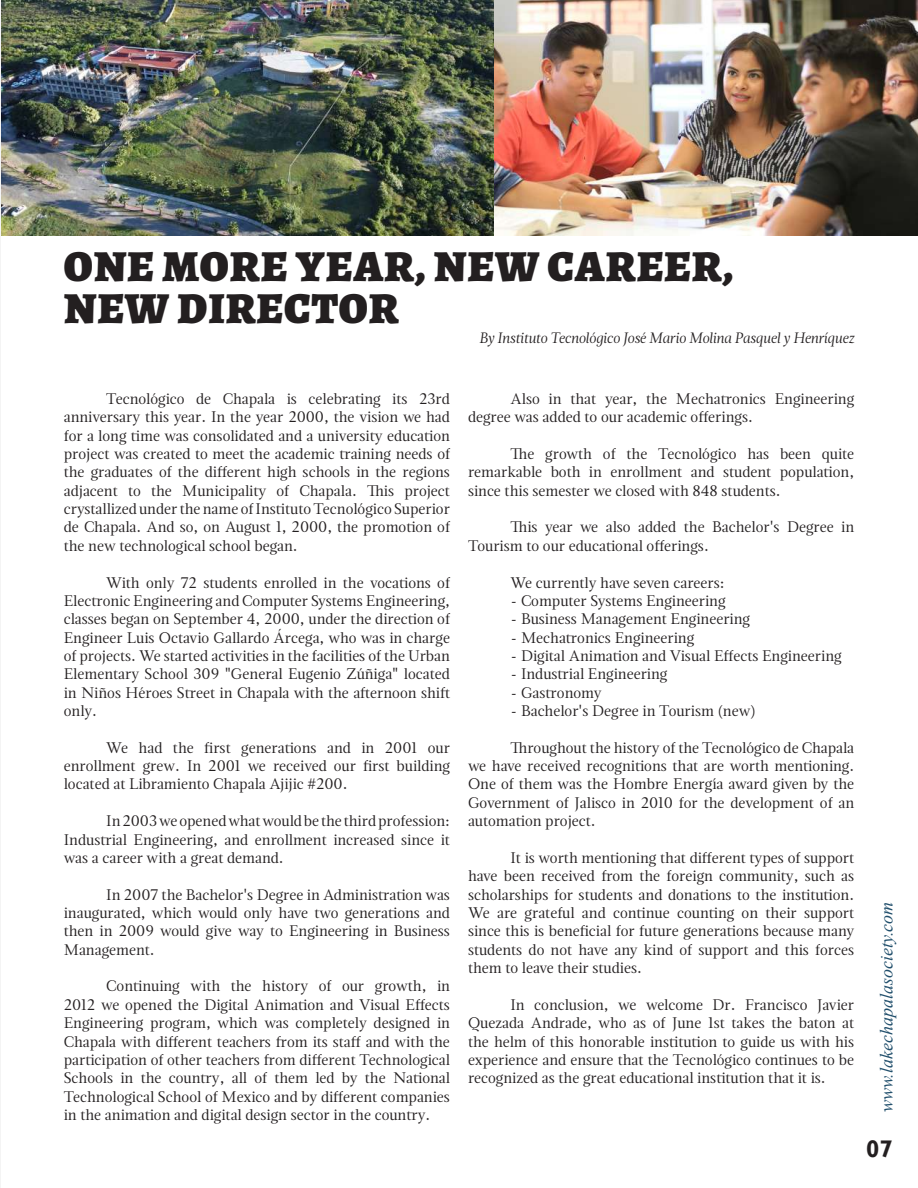
<style>
.page{position:relative;width:918px;height:1188px;background:#fff}
.page>*{position:absolute;margin:0;border:0;box-sizing:border-box;transform-origin:0 0}
.t1{font:900 44.25px/42px "Alegreya";letter-spacing:.02em;color:#231f20}
.t2{font:700 24px "Gill Sans";color:#231f20}
.t3{font:italic 18px "Times New Roman";color:#214f6c}
.t4{font:15.3px/18.3px "Magneta";color:#231f20;text-align:justify}
.t5{font:italic 15px "Magneta";color:#231f20}
</style>
<div class="page">
<hr style="left:0;top:0;width:1px;height:1188px;background:#231f20">
<img style="left:2px;top:0;width:916px;height:236px">
<h1 class="t1" style="left:64px;top:245px;width:671px">ONE MORE YEAR, NEW CAREER,<br>NEW DIRECTOR</h1>
<p class="t5" style="left:479px;top:327px;width:377px">By Instituto Tecnológico José Mario Molina Pasquel y Henríquez</p>
<p class="t4" style="left:64px;top:389px;width:388px;text-indent:43px">Tecnológico de Chapala is celebrating its 23rd anniversary this year. In the year 2000, the vision we had for a long time was consolidated and a university education project was created to meet the academic training needs of the graduates of the different high schools in the regions adjacent to the Municipality of Chapala. This project crystallized under the name of Instituto Tecnológico Superior de Chapala. And so, on August 1, 2000, the promotion of the new technological school began.</p>
<p class="t4" style="left:64px;top:573px;width:388px;text-indent:43px">With only 72 students enrolled in the vocations of Electronic Engineering and Computer Systems Engineering, classes began on September 4, 2000, under the direction of Engineer Luis Octavio Gallardo Árcega, who was in charge of projects. We started activities in the facilities of the Urban Elementary School 309 "General Eugenio Zúñiga" located in Niños Héroes Street in Chapala with the afternoon shift only.</p>
<p class="t4" style="left:64px;top:738px;width:388px;text-indent:43px">We had the first generations and in 2001 our enrollment grew. In 2001 we received our first building located at Libramiento Chapala Ajijic #200.</p>
<p class="t4" style="left:64px;top:812px;width:388px;text-indent:43px">In 2003 we opened what would be the third profession:<br>Industrial Engineering, and enrollment increased since it was a career with a great demand.</p>
<p class="t4" style="left:64px;top:885px;width:388px;text-indent:43px">In 2007 the Bachelor's Degree in Administration was inaugurated, which would only have two generations and then in 2009 would give way to Engineering in Business Management.</p>
<p class="t4" style="left:64px;top:977px;width:388px;text-indent:43px">Continuing with the history of our growth, in 2012 we opened the Digital Animation and Visual Effects Engineering program, which was completely designed in Chapala with different teachers from its staff and with the participation of other teachers from different Technological Schools in the country, all of them led by the National Technological School of Mexico and by different companies in the animation and digital design sector in the country.</p>
<p class="t4" style="left:468px;top:389px;width:388px;text-indent:43px">Also in that year, the Mechatronics Engineering degree was added to our academic offerings.</p>
<p class="t4" style="left:468px;top:444px;width:388px;text-indent:43px">The growth of the Tecnológico has been quite remarkable both in enrollment and student population, since this semester we closed with 848 students.</p>
<p class="t4" style="left:468px;top:518px;width:388px;text-indent:43px">This year we also added the Bachelor's Degree in<br>Tourism to our educational offerings.</p>
<p class="t4" style="left:511px;top:573px;width:216px">We currently have seven careers:</p>
<p class="t4" style="left:511px;top:591px;width:217px">- Computer Systems Engineering</p>
<p class="t4" style="left:511px;top:610px;width:241px">- Business Management Engineering</p>
<p class="t4" style="left:511px;top:628px;width:185px">- Mechatronics Engineering</p>
<p class="t4" style="left:511px;top:646px;width:333px">- Digital Animation and Visual Effects Engineering</p>
<p class="t4" style="left:511px;top:665px;width:158px">- Industrial Engineering</p>
<p class="t4" style="left:511px;top:683px;width:92px">- Gastronomy</p>
<p class="t4" style="left:511px;top:701px;width:247px">- Bachelor's Degree in Tourism (new)</p>
<p class="t4" style="left:468px;top:738px;width:388px;text-indent:43px">Throughout the history of the Tecnológico de Chapala we have received recognitions that are worth mentioning.<br>One of them was the Hombre Energía award given by the Government of Jalisco in 2010 for the development of an automation project.</p>
<p class="t4" style="left:468px;top:848px;width:388px;text-indent:43px">It is worth mentioning that different types of support have been received from the foreign community, such as scholarships for students and donations to the institution.<br>We are grateful and continue counting on their support since this is beneficial for future generations because many students do not have any kind of support and this forces them to leave their studies.</p>
<p class="t4" style="left:468px;top:995px;width:388px;text-indent:43px">In conclusion, we welcome Dr. Francisco Javier Quezada Andrade, who as of June 1st takes the baton at the helm of this honorable institution to guide us with his experience and ensure that the Tecnológico continues to be recognized as the great educational institution that it is.</p>
<p class="t3" style="left:874px;top:1112px;width:212px;rotate:-90deg">www.lakechapalasociety.com</p>
<h2 class="t2" style="left:866px;top:1135px;width:28px">07</h2>
</div>
